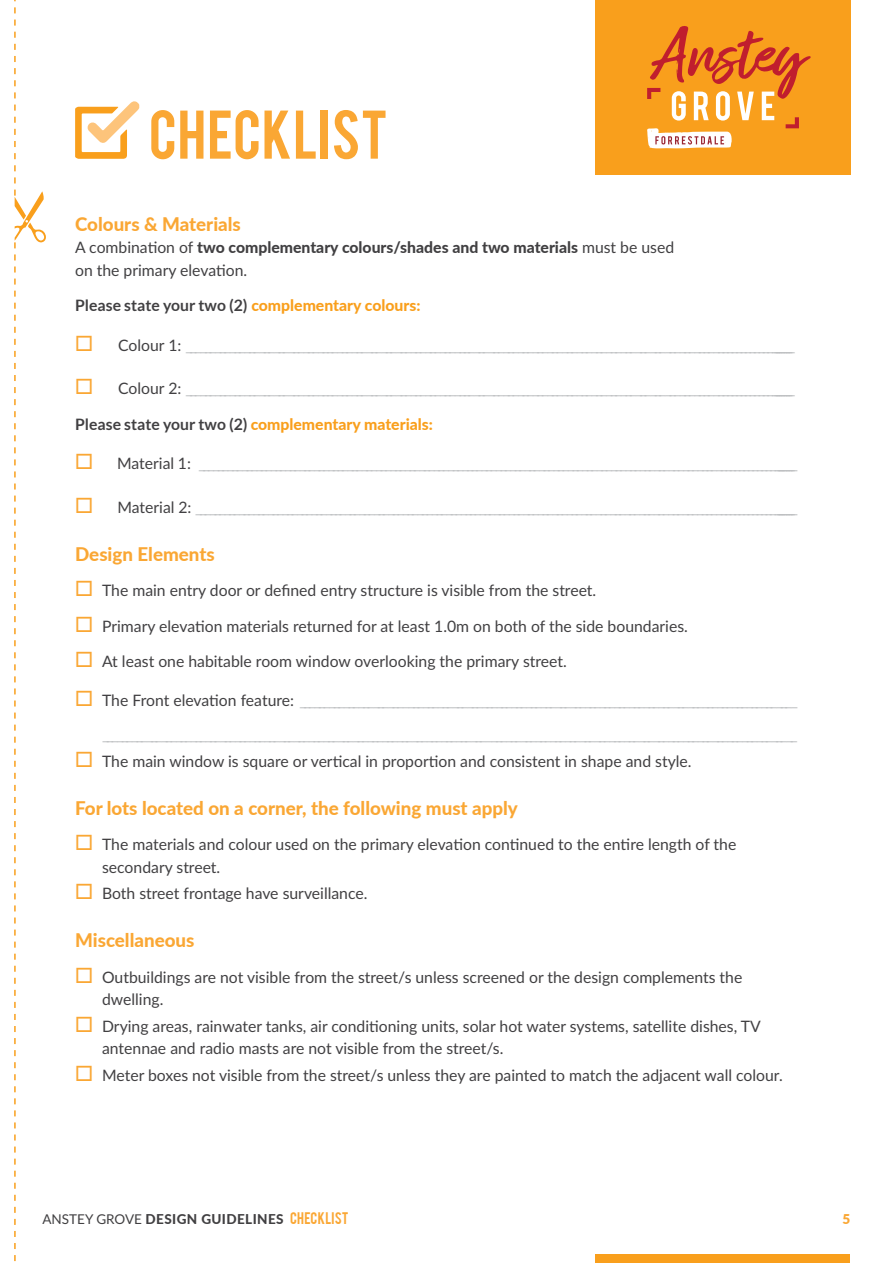
<style>
.page{position:relative;width:893px;height:1263px;background:#fff}
.page>*{position:absolute;margin:0;border:0;box-sizing:border-box;transform-origin:0 0}
.t1{font:54px "Bebas";letter-spacing:.015em;color:#faa734}
.t2{font:800 18.75px "Lato";color:#faa734}
.t3{font:15.75px/34.5px "Lato";color:#bcbec0;text-align:right}
.t4{font:15.75px/22.5px "Lato";color:#414042}
.t5{font:800 15.75px "Lato";color:#f99f1c}
.t6{font:700 15.75px "Lato";color:#414042}
.t7{font:800 13.5px "Lato";letter-spacing:.03em;color:#414042}
.t8{font:900 13.5px "Lato";color:#faa734}
.t9{font:13.2px "Bebas";letter-spacing:.015em;color:#faa734}
.s1{font-weight:800}
.s2{font-weight:800;color:#f99f1c}
.s3{font-size:30px;color:#faa734}
.s4{color:#414042}
.s5{font-weight:700;color:#414042}
.s6{font-weight:400}
</style>
<div class="page">
<div style="left:595px;top:1254px;width:255px;height:9px;background:#f99f1c"></div>
<div style="left:595px;top:0;width:255px;height:174px;background:#f99f1c"></div>
<svg style="left:647px;top:26px;width:164px;height:122px"></svg>
<svg style="left:75px;top:101px;width:64px;height:58px"></svg>
<svg style="left:14px;top:0;width:32px;height:1262px"></svg>
<h1 class="t1" style="left:149px;top:95px;width:241px">CHECKLIST</h1>
<p class="t2" style="left:75px;top:210px;width:167px">Colours &amp; Materials</p>
<p class="t4" style="left:75px;top:236px;width:601px">A combination of <span class="s1">two complementary colours/shades and two materials</span> must be used on the primary elevation.</p>
<p class="t6" style="left:75px;top:296px;width:347px">Please state your two (2) <span class="s2">complementary colours:</span></p>
<p class="t3" style="left:75px;top:327px;width:722px"><span class="s3">□</span> <span class="s4">C o l o u r 1 :</span> _________________________________________________________________________________________________________________________________</p>
<p class="t3" style="left:75px;top:371px;width:722px"><span class="s3">□</span> <span class="s4">C o l o u r 2 :</span> _________________________________________________________________________________________________________________________________</p>
<p class="t5" style="left:75px;top:412px;width:359px"><span class="s5">Please state your two (2)</span> complementary materials:</p>
<p class="t3" style="left:75px;top:446px;width:724px"><span class="s3">□</span> <span class="s4">M a t e r i a l 1 :</span> _________________________________________________________________________________________________________________________________</p>
<p class="t3" style="left:75px;top:489px;width:724px"><span class="s3">□</span> <span class="s4">M a t e r i a l 2 :</span> _________________________________________________________________________________________________________________________________</p>
<p class="t2" style="left:75px;top:540px;width:141px">Design Elements</p>
<p class="t4" style="left:75px;top:579px;width:523px"><span class="s3">□</span> The main entry door or defined entry structure is visible from the street.</p>
<p class="t4" style="left:75px;top:614px;width:614px"><span class="s3">□</span> Primary elevation materials returned for at least 1.0m on both of the side boundaries.</p>
<p class="t4" style="left:75px;top:649px;width:493px"><span class="s3">□</span> At least one habitable room window overlooking the primary street.</p>
<p class="t3" style="left:75px;top:682px;width:724px"><span class="s3">□</span> <span class="s4">T h e Fro n t e l e v a ti o n f e a t u r e :</span> _____________________________________________________________________________________________________ _____________________________________________________________________________________________________________________________________________</p>
<p class="t4" style="left:75px;top:749px;width:618px"><span class="s3">□</span> The main window is square or vertical in proportion and consistent in shape and style.</p>
<p class="t2" style="left:75px;top:794px;width:444px">For lots located on a corner, the following must apply</p>
<p class="t4" style="left:102px;top:832px;width:636px;text-indent:-27px"><span class="s3">□</span> The materials and colour used on the primary elevation continued to the entire length of the secondary street.</p>
<p class="t4" style="left:75px;top:882px;width:294px"><span class="s3">□</span> Both street frontage have surveillance.</p>
<p class="t2" style="left:75px;top:927px;width:121px">Miscellaneous</p>
<p class="t4" style="left:102px;top:965px;width:642px;text-indent:-27px"><span class="s3">□</span> Outbuildings are not visible from the street/s unless screened or the design complements the dwelling.</p>
<p class="t4" style="left:102px;top:1014px;width:660px;text-indent:-27px"><span class="s3">□</span> Drying areas, rainwater tanks, air conditioning units, solar hot water systems, satellite dishes, TV antennae and radio masts are not visible from the street/s.</p>
<p class="t4" style="left:75px;top:1063px;width:709px"><span class="s3">□</span> Meter boxes not visible from the street/s unless they are painted to match the adjacent wall colour.</p>
<p class="t9" style="left:290px;top:1209px;width:60px">CHECKLIST</p>
<p class="t7" style="left:43px;top:1209px;width:243px"><span class="s6">ANSTEY GROVE</span> DESIGN GUIDELINES</p>
<p class="t8" style="left:843px;top:1209px;width:9px">5</p>
</div>
